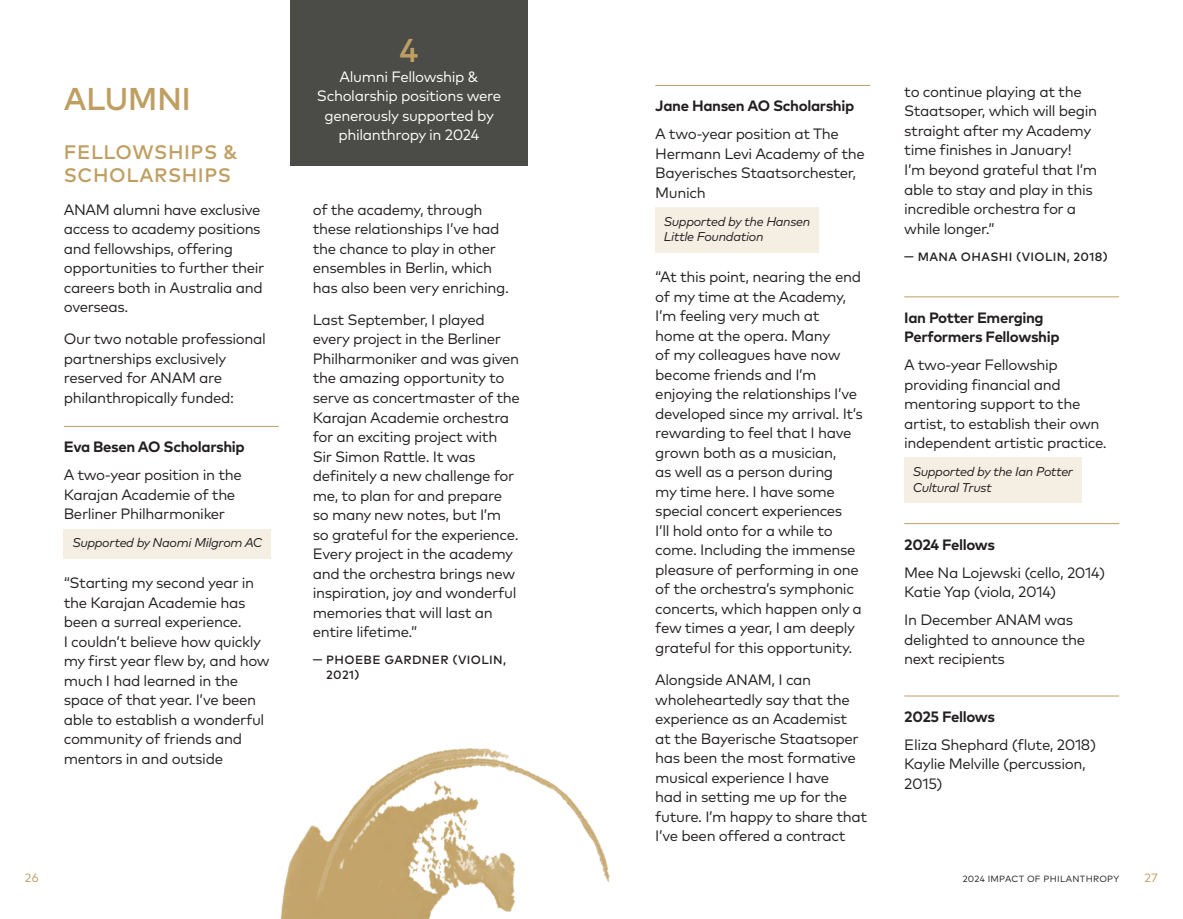
<style>
.page{position:relative;width:1183px;height:919px;background:#fff}
.page>*{position:absolute;margin:0;border:0;box-sizing:border-box;transform-origin:0 0}
.t1{font:500 33px "Mark Pro";color:#bf9e61}
.t2{font:500 31.5px "Mark Pro";letter-spacing:-.02em;color:#bf9e61}
.t3{font:500 19.5px/23.4px "Mark Pro";letter-spacing:.03em;color:#bf9e61}
.t4{font:15px/19.5px "Mark Pro";letter-spacing:-.025em;color:#231f20}
.t5{font:700 15px/19.5px "Mark Pro";letter-spacing:-.025em;color:#231f20}
.t6{font:15px/19.5px "Mark Pro";letter-spacing:-.025em;color:#fff;text-align:center}
.t7{font:italic 12.75px/15.3px "Mark Pro";letter-spacing:-.025em;color:#231f20}
.t8{font:500 12px/14.4px "Mark Pro";letter-spacing:.03em;color:#231f20}
.t9{font:12px "Mark Pro";color:#bf9e61}
.t10{font:9px "Mark Pro";letter-spacing:.03em;color:#231f20}
</style>
<div class="page">
<img style="left:280px;top:748px;width:330px;height:170px">
<hr style="left:655px;top:85px;width:215px;height:1px;background:#bf9e61">
<div style="left:655px;top:207px;width:164px;height:45px;background:#f5eee3"></div>
<hr style="left:904px;top:296px;width:214px;height:1px;background:#bf9e61">
<div style="left:904px;top:458px;width:177px;height:45px;background:#f5eee3"></div>
<hr style="left:904px;top:523px;width:214px;height:1px;background:#bf9e61">
<hr style="left:904px;top:695px;width:214px;height:1px;background:#bf9e61">
<hr style="left:64px;top:426px;width:215px;height:1px;background:#bf9e61">
<div style="left:64px;top:528px;width:207px;height:30px;background:#f5eee3"></div>
<div style="left:290px;top:0;width:237px;height:166px;background:#4b4c48"></div>
<h2 class="t2" style="left:64px;top:75px;width:129px">ALUMNI</h2>
<h3 class="t3" style="left:64px;top:139px;width:175px">FELLOWSHIPS &amp;<br>SCHOLARSHIPS</h3>
<p class="t4" style="left:64px;top:198px;width:202px">ANAM alumni have exclusive access to academy positions and fellowships, offering opportunities to further their careers both in Australia and overseas.</p>
<p class="t4" style="left:64px;top:328px;width:203px">Our two notable professional partnerships exclusively reserved for ANAM are philanthropically funded:</p>
<p class="t5" style="left:64px;top:436px;width:182px">Eva Besen AO Scholarship</p>
<p class="t4" style="left:64px;top:464px;width:179px">A two-year position in the<br>Karajan Academie of the<br>Berliner Philharmoniker</p>
<p class="t7" style="left:72px;top:534px;width:191px">Supported by Naomi Milgrom AC</p>
<p class="t4" style="left:64px;top:572px;width:207px">“Starting my second year in the Karajan Academie has been a surreal experience.<br>I couldn’t believe how quickly my first year flew by, and how much I had learned in the space of that year. I’ve been able to establish a wonderful community of friends and mentors in and outside</p>
<h1 class="t1" style="left:399px;top:26px;width:21px">4</h1>
<p class="t6" style="left:317px;top:66px;width:186px">Alumni Fellowship &amp;<br>Scholarship positions were generously supported by philanthropy in 2024</p>
<p class="t4" style="left:313px;top:198px;width:198px">of the academy, through these relationships I’ve had the chance to play in other ensembles in Berlin, which has also been very enriching.</p>
<p class="t4" style="left:313px;top:309px;width:209px">Last September, I played every project in the Berliner<br>Philharmoniker and was given the amazing opportunity to serve as concertmaster of the<br>Karajan Academie orchestra for an exciting project with<br>Sir Simon Rattle. It was definitely a new challenge for me, to plan for and prepare so many new notes, but I’m so grateful for the experience.<br>Every project in the academy and the orchestra brings new inspiration, joy and wonderful memories that will last an entire lifetime.”</p>
<p class="t8" style="left:326px;top:651px;width:181px;text-indent:-14px">— PHOEBE GARDNER (VIOLIN,<br>2021)</p>
<p class="t5" style="left:655px;top:95px;width:200px">Jane Hansen AO Scholarship</p>
<p class="t4" style="left:655px;top:123px;width:211px">A two-year position at The<br>Hermann Levi Academy of the<br>Bayerisches Staatsorchester,<br>Munich</p>
<p class="t7" style="left:663px;top:213px;width:148px">Supported by the Hansen<br>Little Foundation</p>
<p class="t4" style="left:655px;top:266px;width:209px">“At this point, nearing the end of my time at the Academy,<br>I’m feeling very much at home at the opera. Many<br>of my colleagues have now become friends and I’m enjoying the relationships I’ve developed since my arrival. It’s rewarding to feel that I have grown both as a musician,<br>as well as a person during<br>my time here. I have some special concert experiences<br>I’ll hold onto for a while to come. Including the immense pleasure of performing in one of the orchestra’s symphonic concerts, which happen only a few times a year, I am deeply grateful for this opportunity.</p>
<p class="t4" style="left:655px;top:668px;width:213px">Alongside ANAM, I can wholeheartedly say that the experience as an Academist<br>at the Bayerische Staatsoper has been the most formative musical experience I have<br>had in setting me up for the future. I’m happy to share that<br>I’ve been offered a contract</p>
<p class="t4" style="left:904px;top:81px;width:194px">to continue playing at the<br>Staatsoper, which will begin straight after my Academy time finishes in January!<br>I’m beyond grateful that I’m able to stay and play in this incredible orchestra for a while longer.”</p>
<p class="t8" style="left:904px;top:248px;width:205px">— MANA OHASHI (VIOLIN, 2018)</p>
<p class="t5" style="left:904px;top:306px;width:157px">Ian Potter Emerging<br>Performers Fellowship</p>
<p class="t4" style="left:904px;top:354px;width:204px">A two-year Fellowship providing financial and mentoring support to the artist, to establish their own independent artistic practice.</p>
<p class="t7" style="left:912px;top:463px;width:162px">Supported by the Ian Potter<br>Cultural Trust</p>
<p class="t5" style="left:904px;top:533px;width:92px">2024 Fellows</p>
<p class="t4" style="left:904px;top:561px;width:202px">Mee Na Lojewski (cello, 2014)<br>Katie Yap (viola, 2014)</p>
<p class="t4" style="left:904px;top:608px;width:182px">In December ANAM was delighted to announce the next recipients</p>
<p class="t5" style="left:904px;top:705px;width:92px">2025 Fellows</p>
<p class="t4" style="left:904px;top:733px;width:193px">Eliza Shephard (flute, 2018)<br>Kaylie Melville (percussion,<br>2015)</p>
<p class="t9" style="left:25px;top:868px;width:15px">26</p>
<p class="t10" style="left:962px;top:872px;width:158px">2024 IMPACT OF PHILANTHROPY</p>
<p class="t9" style="left:1143px;top:868px;width:15px">27</p>
</div>
